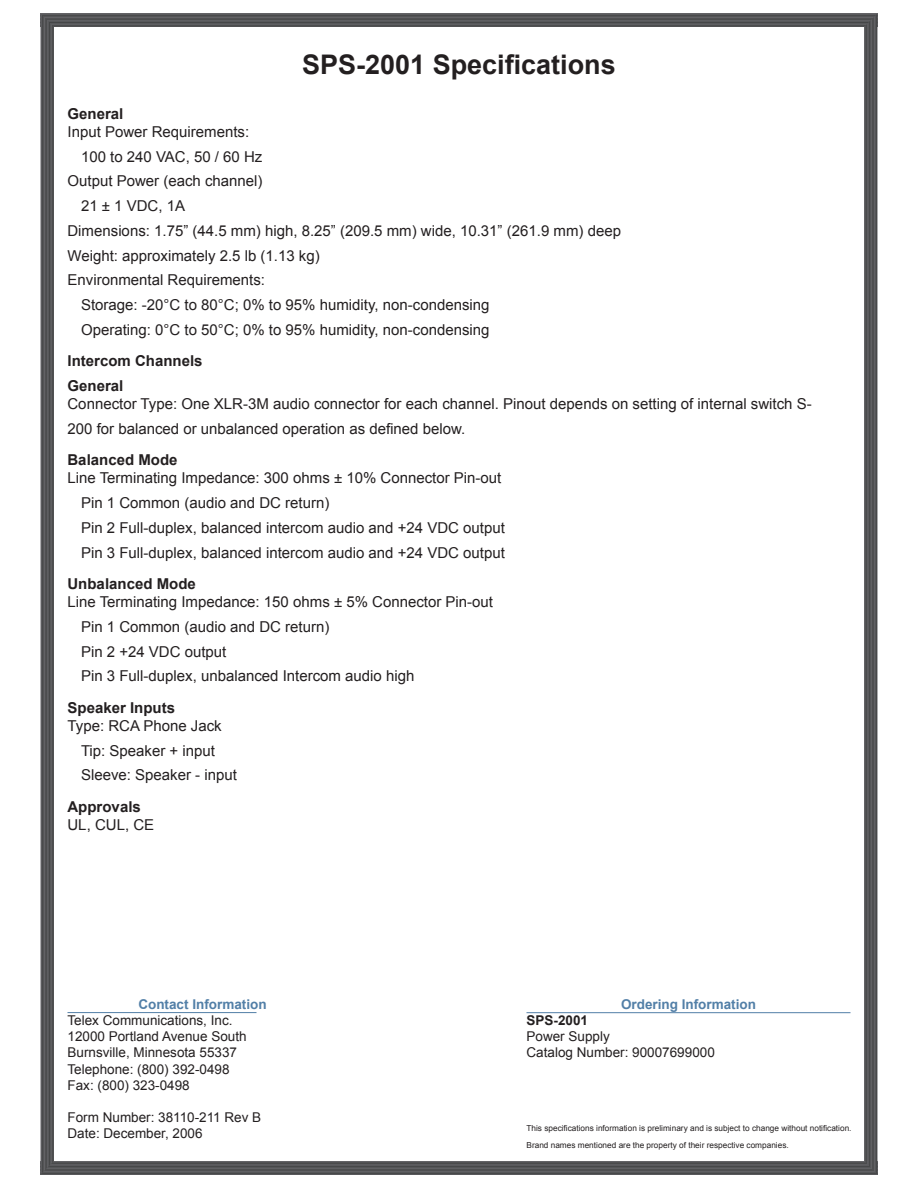
<style>
.page{position:relative;width:918px;height:1188px;background:#fff}
.page>*{position:absolute;margin:0;border:0;box-sizing:border-box;transform-origin:0 0}
.Product_Name{font:700 27px "Arial";color:#231f20}
.Feature{font:15px "Arial";color:#231f20}
.Subheader{font:700 15px "Arial";color:#231f20}
.Baseline_Details{font:13.5px "Arial";color:#231f20}
.Baseline_Header{font:700 13.5px "Arial";color:#527fa7}
.Baseline_Product_Nam{font:700 13.5px "Arial";color:#231f20}
.Disclaimer{font:8.25px "Arial";color:#231f20}
</style>
<div class="page">
<svg style="left:54px;top:1161px;width:810px;height:13px;background:#545457"></svg>
<svg style="left:54px;top:14px;width:810px;height:13px;background:#535456"></svg>
<svg style="left:864px;top:14px;width:13px;height:1160px;background:#545456"></svg>
<svg style="left:40px;top:14px;width:14px;height:1160px;background:#5f6062"></svg>
<hr style="left:526px;top:1012px;width:324px;height:1px;background:#527fa7">
<hr style="left:68px;top:1012px;width:188px;height:1px;background:#527fa7">
<p class="Product_Name" style="left:302px;top:46px;width:315px">SPS-2001 Specifications</p>
<p class="Subheader" style="left:68px;top:104px;width:57px">General</p>
<p class="Feature" style="left:68px;top:122px;width:183px">Input Power Requirements:</p>
<p class="Feature" style="left:81px;top:147px;width:183px">100 to 240 VAC, 50 / 60 Hz</p>
<p class="Feature" style="left:68px;top:171px;width:197px">Output Power (each channel)</p>
<p class="Feature" style="left:81px;top:196px;width:106px">21 ± 1 VDC, 1A</p>
<p class="Feature" style="left:68px;top:221px;width:555px">Dimensions: 1.75” (44.5 mm) high, 8.25” (209.5 mm) wide, 10.31” (261.9 mm) deep</p>
<p class="Feature" style="left:68px;top:246px;width:254px">Weight: approximately 2.5 lb (1.13 kg)</p>
<p class="Feature" style="left:68px;top:270px;width:199px">Environmental Requirements:</p>
<p class="Feature" style="left:81px;top:295px;width:410px">Storage: -20°C to 80°C; 0% to 95% humidity, non-condensing</p>
<p class="Feature" style="left:81px;top:320px;width:410px">Operating: 0°C to 50°C; 0% to 95% humidity, non-condensing</p>
<p class="Subheader" style="left:68px;top:351px;width:137px">Intercom Channels</p>
<p class="Subheader" style="left:68px;top:376px;width:57px">General</p>
<p class="Feature" style="left:68px;top:394px;width:746px">Connector Type: One XLR-3M audio connector for each channel. Pinout depends on setting of internal switch S-</p>
<p class="Feature" style="left:68px;top:419px;width:399px">200 for balanced or unbalanced operation as defined below.</p>
<p class="Subheader" style="left:68px;top:450px;width:112px">Balanced Mode</p>
<p class="Feature" style="left:68px;top:468px;width:435px">Line Terminating Impedance: 300 ohms ± 10% Connector Pin-out</p>
<p class="Feature" style="left:81px;top:493px;width:250px">Pin 1 Common (audio and DC return)</p>
<p class="Feature" style="left:81px;top:518px;width:425px">Pin 2 Full-duplex, balanced intercom audio and +24 VDC output</p>
<p class="Feature" style="left:81px;top:543px;width:425px">Pin 3 Full-duplex, balanced intercom audio and +24 VDC output</p>
<p class="Subheader" style="left:68px;top:574px;width:130px">Unbalanced Mode</p>
<p class="Feature" style="left:68px;top:592px;width:427px">Line Terminating Impedance: 150 ohms ± 5% Connector Pin-out</p>
<p class="Feature" style="left:81px;top:617px;width:250px">Pin 1 Common (audio and DC return)</p>
<p class="Feature" style="left:81px;top:642px;width:147px">Pin 2 +24 VDC output</p>
<p class="Feature" style="left:81px;top:666px;width:335px">Pin 3 Full-duplex, unbalanced Intercom audio high</p>
<p class="Subheader" style="left:68px;top:698px;width:109px">Speaker Inputs</p>
<p class="Feature" style="left:68px;top:716px;width:156px">Type: RCA Phone Jack</p>
<p class="Feature" style="left:81px;top:741px;width:136px">Tip: Speaker + input</p>
<p class="Feature" style="left:81px;top:765px;width:157px">Sleeve: Speaker - input</p>
<p class="Subheader" style="left:68px;top:797px;width:75px">Approvals</p>
<p class="Feature" style="left:68px;top:815px;width:88px">UL, CUL, CE</p>
<p class="Baseline_Header" style="left:138px;top:995px;width:130px">Contact Information</p>
<p class="Baseline_Details" style="left:68px;top:1011px;width:167px">Telex Communications, Inc.</p>
<p class="Baseline_Details" style="left:68px;top:1028px;width:181px">12000 Portland Avenue South</p>
<p class="Baseline_Details" style="left:68px;top:1044px;width:171px">Burnsville, Minnesota 55337</p>
<p class="Baseline_Details" style="left:68px;top:1060px;width:164px">Telephone: (800) 392-0498</p>
<p class="Baseline_Details" style="left:68px;top:1076px;width:124px">Fax: (800) 323-0498</p>
<p class="Baseline_Details" style="left:68px;top:1109px;width:195px">Form Number: 38110-211 Rev B</p>
<p class="Baseline_Details" style="left:68px;top:1125px;width:137px">Date: December, 2006</p>
<p class="Baseline_Header" style="left:621px;top:995px;width:137px">Ordering Information</p>
<p class="Baseline_Product_Nam" style="left:526px;top:1011px;width:63px">SPS-2001</p>
<p class="Baseline_Details" style="left:526px;top:1028px;width:85px">Power Supply</p>
<p class="Baseline_Details" style="left:526px;top:1044px;width:190px">Catalog Number: 90007699000</p>
<p class="Disclaimer" style="left:526px;top:1123px;width:327px">This specifications information is preliminary and is subject to change without notification.</p>
<p class="Disclaimer" style="left:526px;top:1139px;width:264px">Brand names mentioned are the property of their respective companies.</p>
</div>
